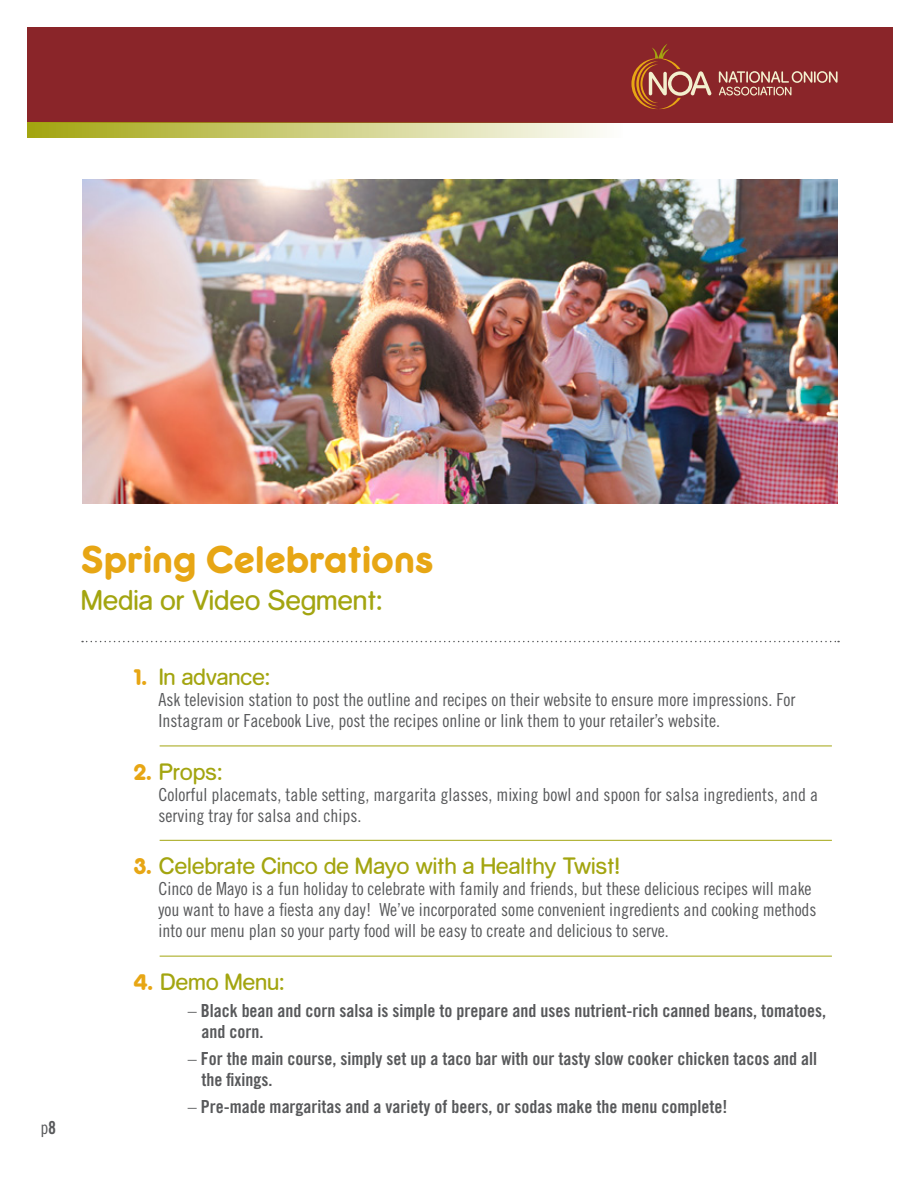
<style>
.page{position:relative;width:918px;height:1188px;background:#fff}
.page>*{position:absolute;margin:0;border:0;box-sizing:border-box;transform-origin:0 0}
.t1{font:36px "Rocko Ultra FLF";letter-spacing:.02em;color:#e7a614}
.t2{font:25.5px "Rocko FLF";letter-spacing:.02em;color:#a3a510}
.t3{font:21px "Rocko FLF";letter-spacing:.02em;color:#a3a510}
.t4{font:18px/21px "Trade Gothic Cond Eighteen";color:#58595b}
.t5{font:18px/21px "Trade Gothic Bold Cond Twenty";color:#58595b}
.s1{font-family:"Trade Gothic Bold Cond Twenty"}
.s2{font-family:"Rocko Ultra FLF";color:#e7a614}
.s3{font-family:"Trade Gothic Cond Eighteen"}
</style>
<div class="page">
<hr style="left:160px;top:746px;width:672px;height:1px;background:#a3a510">
<hr style="left:160px;top:840px;width:672px;height:1px;background:#a3a510">
<hr style="left:160px;top:956px;width:672px;height:1px;background:#a3a510">
<svg style="left:82px;top:641px;width:757px;height:1px"></svg>
<div style="left:28px;top:27px;width:865px;height:95px;background:#8a2529"></div>
<svg style="left:28px;top:122px;width:595px;height:15px;background:#ccc97e"></svg>
<svg style="left:719px;top:71px;width:119px;height:25px"></svg>
<svg style="left:631px;top:44px;width:80px;height:65px"></svg>
<img style="left:82px;top:179px;width:756px;height:324px">
<p class="t4" style="left:40px;top:1117px;width:17px">p<span class="s1">8</span></p>
<h1 class="t1" style="left:81px;top:536px;width:354px">Spring Celebrations</h1>
<h2 class="t2" style="left:81px;top:585px;width:303px">Media or Video Segment:</h2>
<p class="t3" style="left:134px;top:664px;width:138px"><span class="s2">1.</span> In advance:</p>
<p class="t4" style="left:159px;top:689px;width:638px">Ask television station to post the outline and recipes on their website to ensure more impressions. For<br>Instagram or Facebook Live, post the recipes online or link them to your retailer’s website.</p>
<p class="t3" style="left:134px;top:759px;width:90px"><span class="s2">2.</span> Props:</p>
<p class="t4" style="left:159px;top:784px;width:661px">Colorful placemats, table setting, margarita glasses, mixing bowl and spoon for salsa ingredients, and a serving tray for salsa and chips.</p>
<p class="t3" style="left:134px;top:853px;width:487px"><span class="s2">3.</span> Celebrate Cinco de Mayo with a Healthy Twist!</p>
<p class="t4" style="left:159px;top:878px;width:660px">Cinco de Mayo is a fun holiday to celebrate with family and friends, but these delicious recipes will make you want to have a fiesta any day! We’ve incorporated some convenient ingredients and cooking methods into our menu plan so your party food will be easy to create and delicious to serve.</p>
<p class="t3" style="left:134px;top:969px;width:152px"><span class="s2">4.</span> Demo Menu:</p>
<p class="t5" style="left:202px;top:1000px;width:626px;text-indent:-14px"><span class="s3">–</span> Black bean and corn salsa is simple to prepare and uses nutrient-rich canned beans, tomatoes, and corn.</p>
<p class="t5" style="left:202px;top:1048px;width:617px;text-indent:-14px"><span class="s3">–</span> For the main course, simply set up a taco bar with our tasty slow cooker chicken tacos and all the fixings.</p>
<p class="t5" style="left:188px;top:1096px;width:541px"><span class="s3">–</span> Pre-made margaritas and a variety of beers, or sodas make the menu complete!</p>
</div>
